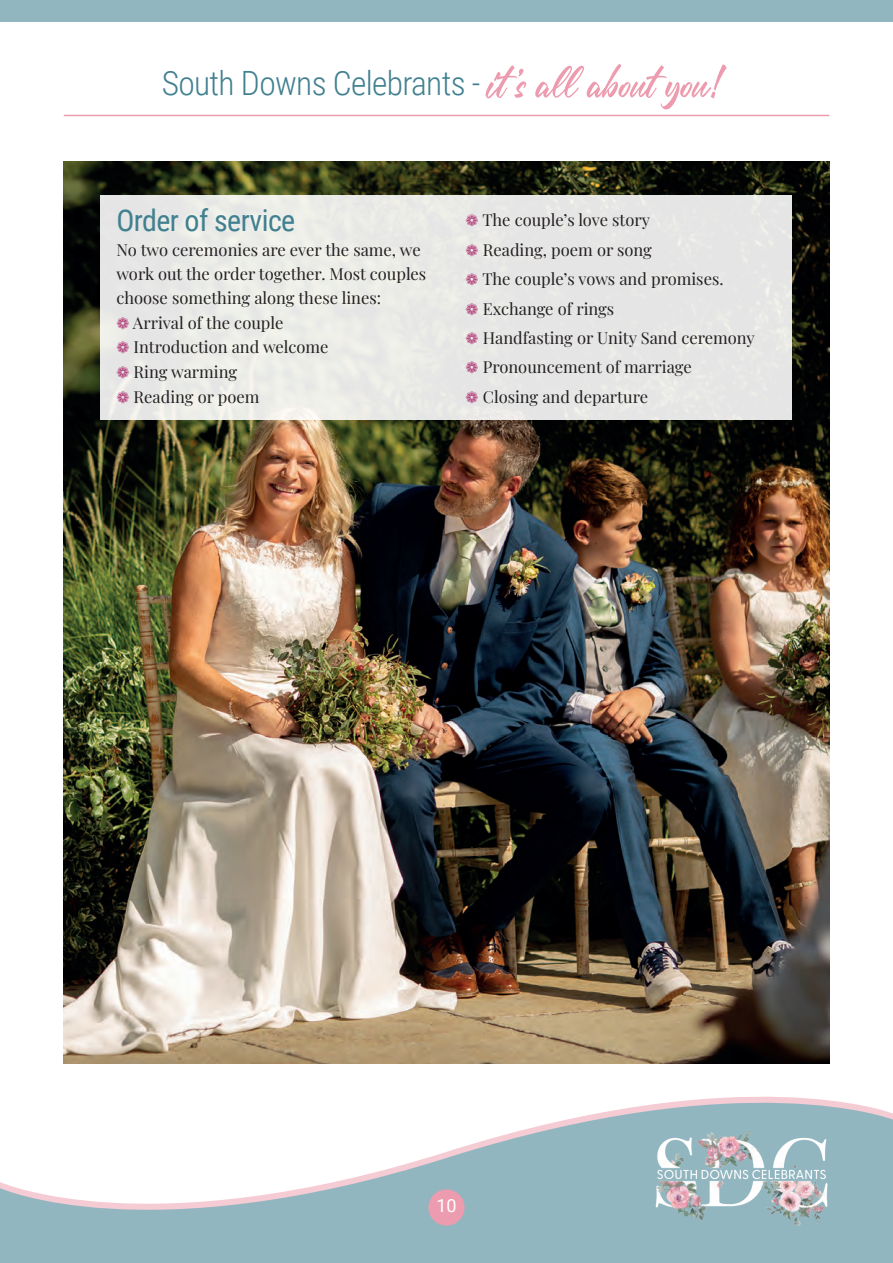
<style>
.page{position:relative;width:893px;height:1263px;background:#fff}
.page>*{position:absolute;margin:0;border:0;box-sizing:border-box;transform-origin:0 0}
.t1{font:300 33.45px "Roboto Condensed";letter-spacing:-.02em;color:#418090}
.t2{font:30px "Roboto Condensed";letter-spacing:-.02em;color:#418090}
.t3{font:18px "Roboto";color:#fff}
.t4{font:16.5px/24px "Playfair Display";color:#231f20}
</style>
<div class="page">
<svg style="left:0;top:1063px;width:893px;height:200px"></svg>
<div style="left:0;top:0;width:893px;height:21px;background:#92b6c0"></div>
<img style="left:654px;top:1129px;width:175px;height:99px">
<div style="left:428px;top:1189px;width:37px;height:36px;background:#ed9caf;border-radius:50%"></div>
<img style="left:64px;top:162px;width:765px;height:901px">
<svg style="left:486px;top:64px;width:241px;height:45px"></svg>
<hr style="left:64px;top:115px;width:765px;height:1px;background:#ed9caf">
<div style="left:101px;top:196px;width:691px;height:224px;background:#e7e7e6"></div>
<svg style="left:117px;top:391px;width:5px;height:9px"></svg>
<p class="t1" style="left:162px;top:60px;width:320px">South Downs Celebrants -</p>
<p class="t2" style="left:116px;top:199px;width:180px">Order of service</p>
<p class="t4" style="left:116px;top:236px;width:311px">No two ceremonies are ever the same, we work out the order together. Most couples choose something along these lines:</p>
<p class="t4" style="left:133px;top:309px;width:152px">Arrival of the couple</p>
<p class="t4" style="left:134px;top:334px;width:197px">Introduction and welcome</p>
<p class="t4" style="left:134px;top:358px;width:105px">Ring warming</p>
<p class="t4" style="left:134px;top:383px;width:127px">Reading or poem</p>
<p class="t4" style="left:482px;top:207px;width:169px">The couple’s love story</p>
<p class="t4" style="left:483px;top:236px;width:171px">Reading, poem or song</p>
<p class="t4" style="left:482px;top:266px;width:243px">The couple’s vows and promises.</p>
<p class="t4" style="left:483px;top:295px;width:133px">Exchange of rings</p>
<p class="t4" style="left:483px;top:324px;width:274px">Handfasting or Unity Sand ceremony</p>
<p class="t4" style="left:483px;top:354px;width:211px">Pronouncement of marriage</p>
<p class="t4" style="left:483px;top:383px;width:167px">Closing and departure</p>
<p class="t3" style="left:436px;top:1193px;width:22px">10</p>
</div>
